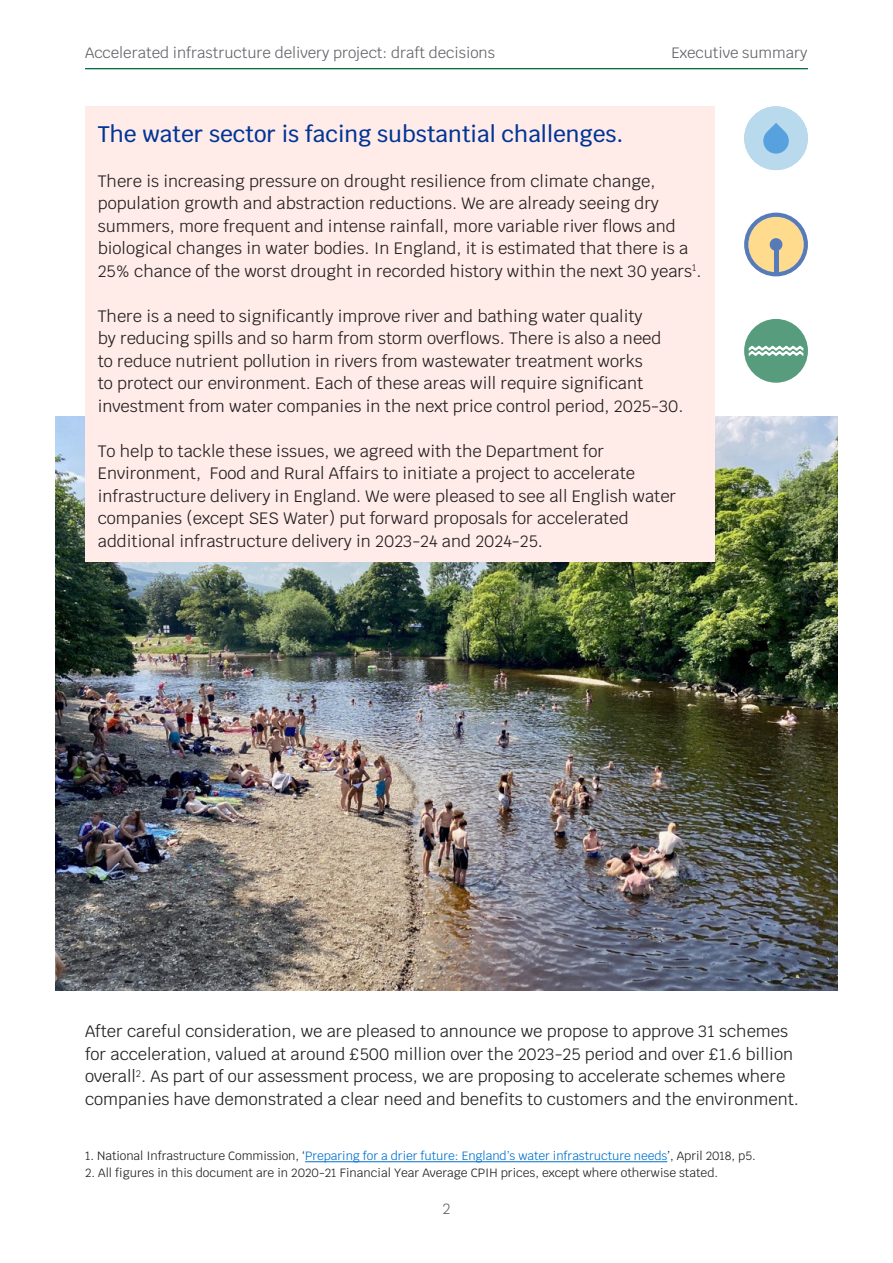
<style>
.page{position:relative;width:893px;height:1263px;background:#fff}
.page>*{position:absolute;margin:0;border:0;box-sizing:border-box;transform-origin:0 0}
.t1{font:500 22.5px "Krub";color:#003595}
.t2{font:16.5px/22.5px "Krub";color:#231f20}
.t3{font:15px "Krub";color:#63656a}
.t4{font:12px "Krub";letter-spacing:-.005em;color:#0071ce}
.t5{font:12px "Krub";color:#231f20}
.s1{color:#231f20}
</style>
<div class="page">
<hr style="left:85px;top:68px;width:723px;height:1px;background:#006938">
<img style="left:55px;top:417px;width:783px;height:574px">
<div style="left:85px;top:106px;width:629px;height:456px;background:#ffebe8"></div>
<hr style="left:305px;top:1161px;width:362px;height:1px;background:#0071ce">
<div style="left:744px;top:319px;width:64px;height:64px;background:#579c7c;border-radius:50%"></div>
<svg style="left:749px;top:346px;width:54px;height:10px"></svg>
<svg style="left:744px;top:213px;width:64px;height:63px"></svg>
<div style="left:770px;top:238px;width:12px;height:13px;background:#577ab9;border-radius:50%"></div>
<div style="left:744px;top:106px;width:64px;height:64px;background:#b9d9ec;border-radius:50%"></div>
<svg style="left:763px;top:123px;width:26px;height:31px"></svg>
<p class="t3" style="left:85px;top:40px;width:411px">Accelerated infrastructure delivery project: draft decisions</p>
<p class="t3" style="left:671px;top:40px;width:138px">Executive summary</p>
<h1 class="t1" style="left:98px;top:121px;width:527px">The water sector is facing substantial challenges.</h1>
<p class="t2" style="left:98px;top:170px;width:605px">There is increasing pressure on drought resilience from climate change, population growth and abstraction reductions. We are already seeing dry summers, more frequent and intense rainfall, more variable river flows and biological changes in water bodies. In England, it is estimated that there is a 25% chance of the worst drought in recorded history within the next 30 years<sup>1</sup>.</p>
<p class="t2" style="left:98px;top:305px;width:587px">There is a need to significantly improve river and bathing water quality<br>by reducing spills and so harm from storm overflows. There is also a need<br>to reduce nutrient pollution in rivers from wastewater treatment works<br>to protect our environment. Each of these areas will require significant investment from water companies in the next price control period, 2025-30.</p>
<p class="t2" style="left:98px;top:440px;width:580px">To help to tackle these issues, we agreed with the Department for Environment, Food and Rural Affairs to initiate a project to accelerate infrastructure delivery in England. We were pleased to see all English water companies (except SES Water) put forward proposals for accelerated additional infrastructure delivery in 2023-24 and 2024-25.</p>
<p class="t2" style="left:85px;top:1020px;width:715px">After careful consideration, we are pleased to announce we propose to approve 31 schemes for acceleration, valued at around £500 million over the 2023-25 period and over £1.6 billion overall<sup>2</sup>. As part of our assessment process, we are proposing to accelerate schemes where companies have demonstrated a clear need and benefits to customers and the environment.</p>
<p class="t4" style="left:85px;top:1146px;width:672px"><span class="s1">1. National Infrastructure Commission, ‘</span>Preparing for a drier future: England’s water infrastructure needs<span class="s1">’, April 2018, p5.</span></p>
<p class="t5" style="left:85px;top:1162px;width:635px">2. All figures in this document are in 2020-21 Financial Year Average CPIH prices, except where otherwise stated.</p>
<p class="t3" style="left:442px;top:1196px;width:10px">2</p>
</div>
